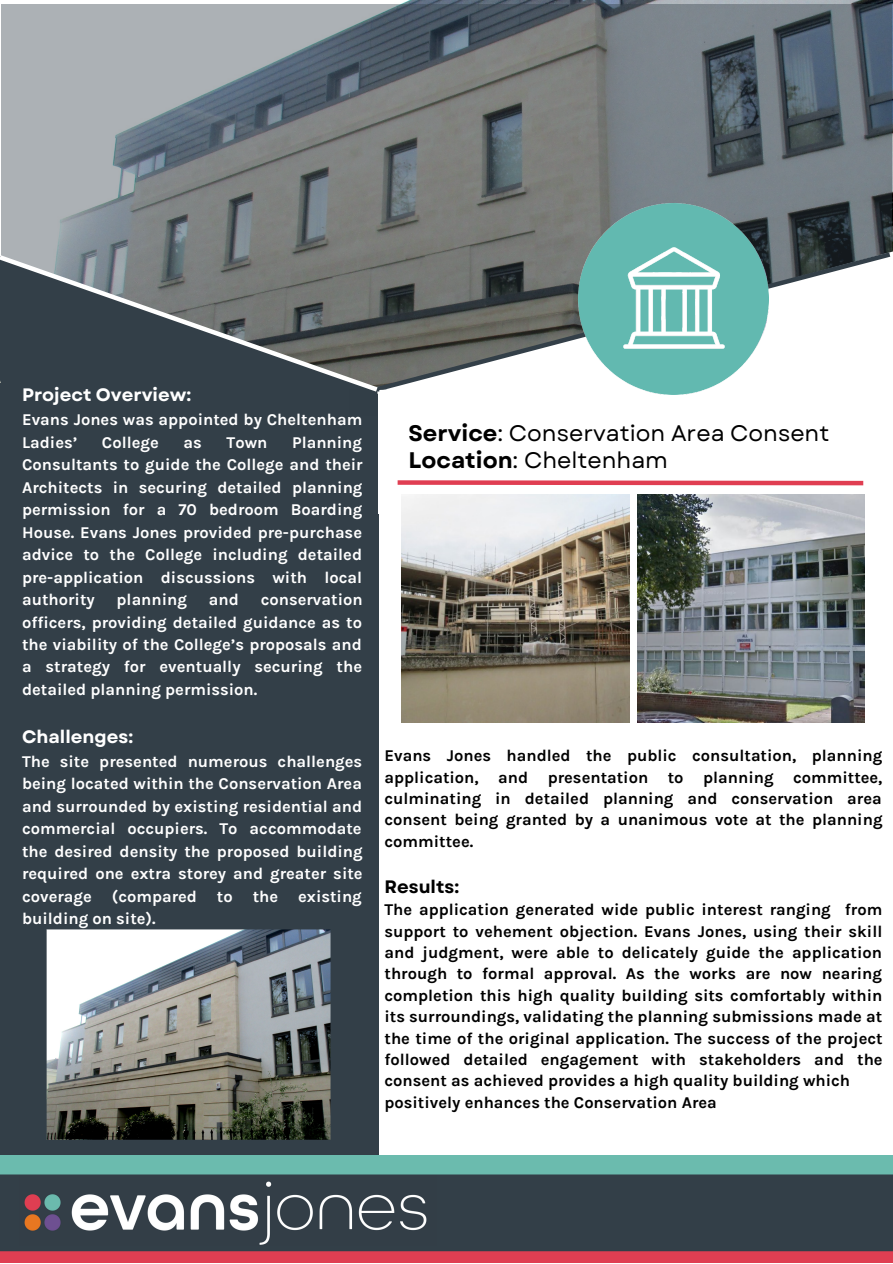
<style>
.page{position:relative;width:893px;height:1264px;background:#fff}
.page>*{position:absolute;margin:0;border:0;box-sizing:border-box;transform-origin:0 0}
.t1{font:22.5px "Garet";color:#000}
.t2{font:700 18px "Garet";color:#fff}
.t3{font:700 18px "Garet";color:#000}
.t4{font:700 16.5px/21.3px "Karla";color:#000;text-align:justify}
.t5{font:700 16.5px/22.5px "Karla";color:#fff;text-align:justify}
.s1{font-weight:700}
</style>
<div class="page">
<div style="left:0;top:394px;width:378px;height:868px;background:#333f48"></div>
<svg style="left:1px;top:4px;width:890px;height:245px;background:#798085"></svg>
<svg style="left:384px;top:234px;width:508px;height:15px;background:#616565"></svg>
<svg style="left:378px;top:249px;width:514px;height:146px"></svg>
<svg style="left:1px;top:239px;width:377px;height:13px;background:#7f8587"></svg>
<img style="left:0;top:1155px;width:892px;height:107px">
<svg style="left:0;top:252px;width:382px;height:142px;background:#585f63"></svg>
<svg style="left:376px;top:386px;width:42px;height:8px"></svg>
<img style="left:637px;top:494px;width:228px;height:229px">
<img style="left:46px;top:929px;width:285px;height:211px">
<img style="left:19px;top:1175px;width:417px;height:70px">
<div style="left:378px;top:392px;width:121px;height:121px;background:#fff"></div>
<svg style="left:397px;top:480px;width:467px;height:6px;background:#e76e7d"></svg>
<img style="left:578px;top:203px;width:190px;height:191px">
<svg style="left:401px;top:494px;width:229px;height:229px;background:#938d81"></svg>
<p class="t2" style="left:22px;top:382px;width:171px">Project Overview:</p>
<p class="t5" style="left:22px;top:408px;width:342px">Evans Jones was appointed by Cheltenham<br>Ladies’</p>
<p class="t5" style="left:22px;top:431px;width:342px;text-indent:270px">Planning Consultants to guide the College and their Architects in securing detailed planning permission for a 70 bedroom Boarding House. Evans Jones provided pre-purchase advice to the College including detailed pre-application discussions with local authority</p>
<p class="t5" style="left:102px;top:431px;width:58px">College</p>
<p class="t5" style="left:183px;top:431px;width:20px">as</p>
<p class="t5" style="left:226px;top:431px;width:42px">Town</p>
<p class="t5" style="left:22px;top:588px;width:342px;text-indent:239px">conservation officers, providing detailed guidance as to the viability of the College’s proposals and a strategy for eventually securing the detailed planning permission.</p>
<p class="t2" style="left:22px;top:724px;width:113px">Challenges:</p>
<p class="t5" style="left:22px;top:750px;width:342px">The site presented numerous challenges being located within the Conservation Area and surrounded by existing residential and commercial occupiers. To accommodate the desired density the proposed building required one extra storey and greater site coverage (compared to the existing building on site).</p>
<p class="t5" style="left:117px;top:588px;width:72px">planning</p>
<p class="t5" style="left:209px;top:588px;width:32px">and</p>
<p class="t1" style="left:408px;top:416px;width:422px"><span class="s1">Service</span>: Conservation Area Consent</p>
<p class="t1" style="left:408px;top:443px;width:261px"><span class="s1">Location</span>: Cheltenham</p>
<p class="t4" style="left:384px;top:745px;width:499px">Evans Jones handled the public consultation, planning application, and presentation to planning committee, culminating in detailed planning and conservation area consent being granted by a unanimous vote at the planning committee.</p>
<p class="t3" style="left:384px;top:873px;width:76px">Results:</p>
<p class="t4" style="left:384px;top:899px;width:499px">The application generated wide public interest ranging from support to vehement objection. Evans Jones, using their skill and judgment, were able to delicately guide the application through to formal approval. As the works are now nearing completion this high quality building sits comfortably within its surroundings, validating the planning submissions made at the time of the original application. The success of the project followed detailed engagement with stakeholders and the consent as achieved provides a high quality building which</p>
<p class="t4" style="left:384px;top:1091px;width:334px">positively enhances the Conservation Area</p>
</div>
